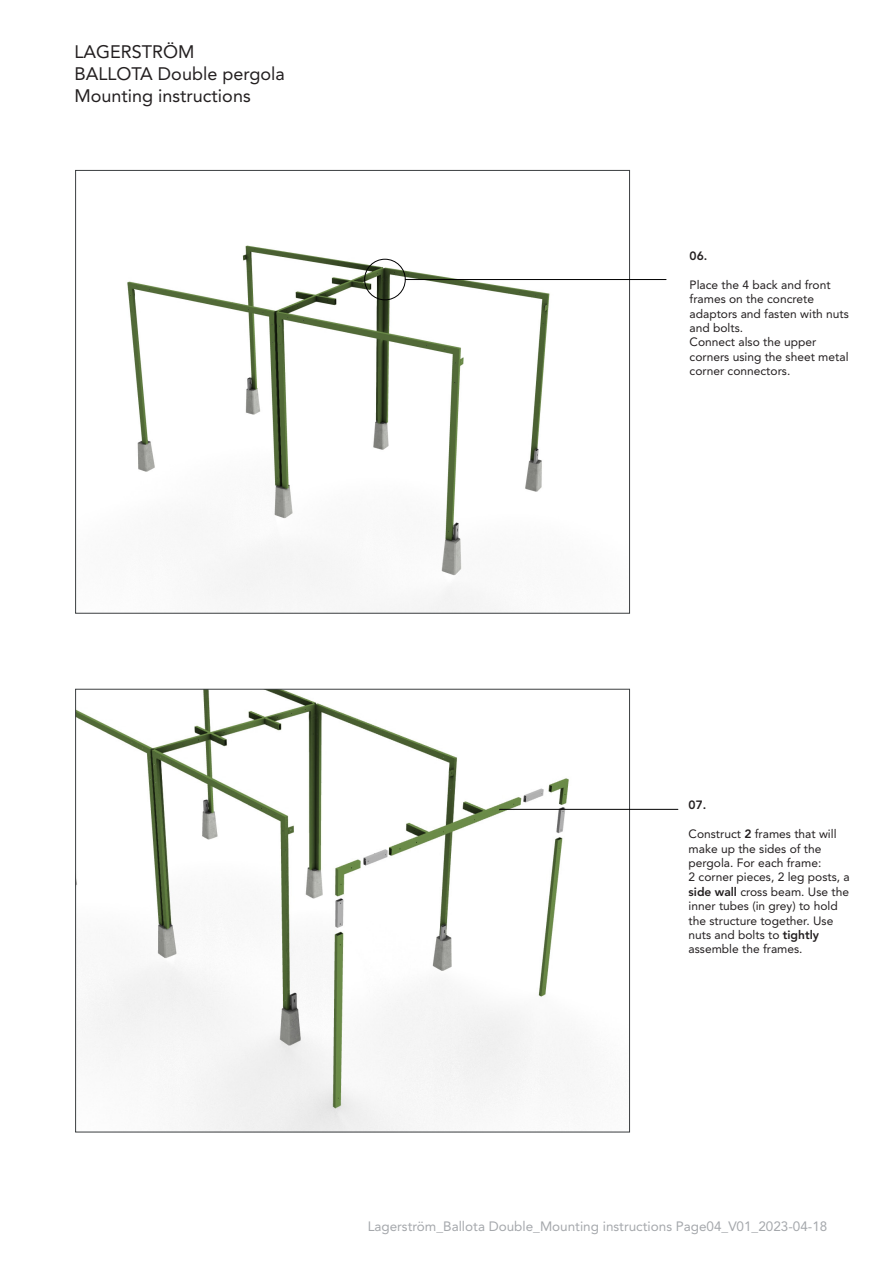
<style>
.page{position:relative;width:893px;height:1263px;background:#fff}
.page>*{position:absolute;margin:0;border:0;box-sizing:border-box;transform-origin:0 0}
.t1{font:18px/21.6px "Avenir LT Std";color:#231f20}
.t2{font:13.5px "Avenir LT Std";color:#a5a8ac}
.t3{font:12px/14.4px "Avenir LT Std";color:#231f20}
.t4{font:800 12px "Avenir LT Std";color:#231f20}
.s1{font-weight:800}
</style>
<div class="page">
<img style="left:127px;top:245px;width:423px;height:367px">
<hr style="left:405px;top:279px;width:261px;height:1px;background:#000">
<img style="left:77px;top:691px;width:551px;height:439px">
<hr style="left:500px;top:809px;width:178px;height:1px;background:#000">
<div style="left:364px;top:259px;width:42px;height:41px;border:1px solid #000;border-radius:50%"></div>
<h1 class="t1" style="left:75px;top:42px;width:212px">LAGERSTRÖM<br>BALLOTA Double pergola<br>Mounting instructions</h1>
<p class="t4" style="left:690px;top:249px;width:19px">06.</p>
<p class="t3" style="left:690px;top:277px;width:161px">Place the 4 back and front frames on the concrete adaptors and fasten with nuts and bolts.<br>Connect also the upper corners using the sheet metal corner connectors.</p>
<p class="t4" style="left:689px;top:798px;width:19px">07.</p>
<p class="t3" style="left:689px;top:827px;width:163px">Construct <span class="s1">2</span> frames that will make up the sides of the pergola. For each frame:<br>2 corner pieces, 2 leg posts, a <span class="s1">side wall</span> cross beam. Use the inner tubes (in grey) to hold the structure together. Use nuts and bolts to <span class="s1">tightly </span>assemble the frames.</p>
<p class="t2" style="left:368px;top:1218px;width:461px">Lagerström_Ballota Double_Mounting instructions Page04_V01_2023-04-18</p>
</div>
